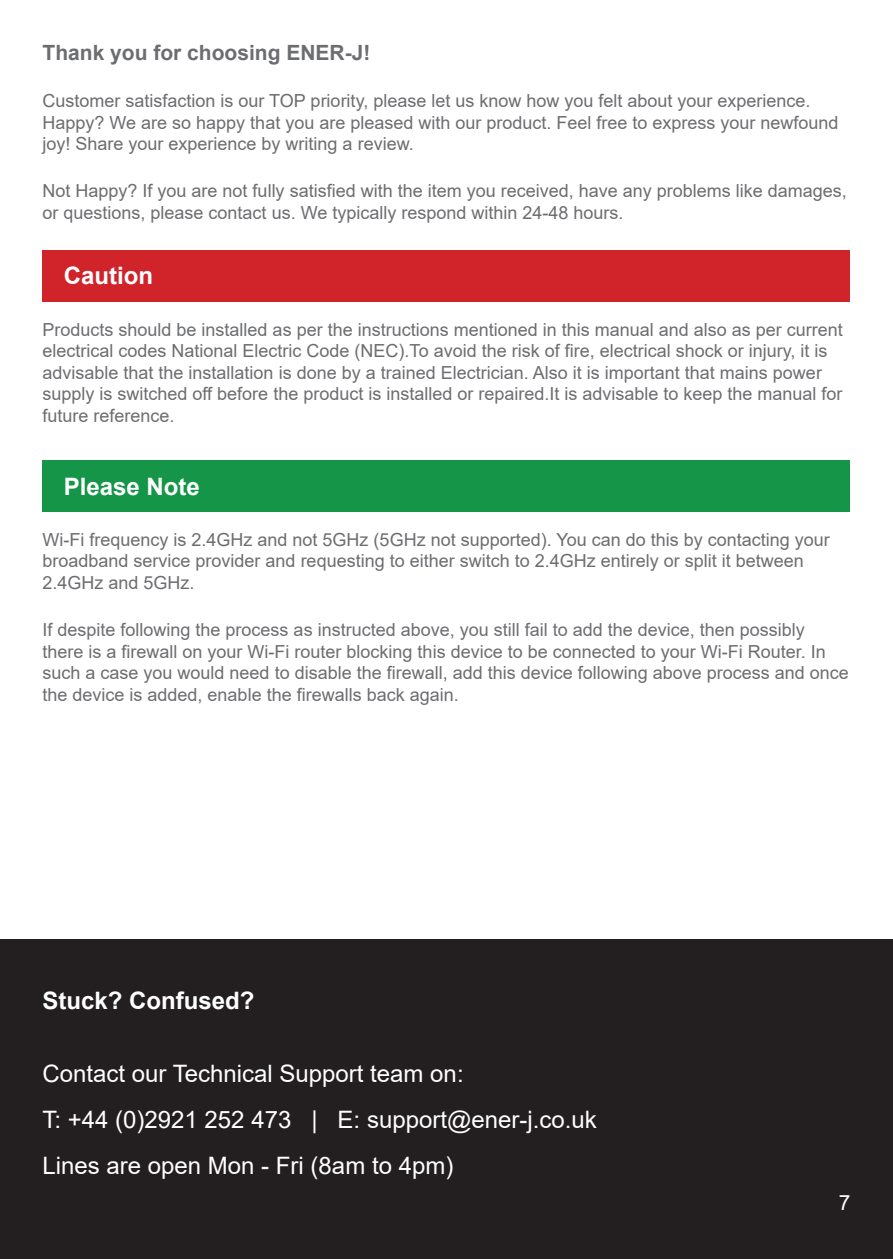
<style>
.page{position:relative;width:893px;height:1259px;background:#fff}
.page>*{position:absolute;margin:0;border:0;box-sizing:border-box;transform-origin:0 0}
.t1{font:24px/45.9px "Arial";color:#fff}
.t2{font:700 24px "Arial";color:#fff}
.t3{font:700 21px "Arial";color:#6c6d70}
.t4{font:21px "Arial";color:#fff}
.t5{font:18px/21.6px "Arial";color:#6c6d70}
</style>
<div class="page">
<div style="left:43px;top:250px;width:807px;height:51px;background:#d1232a"></div>
<div style="left:43px;top:460px;width:807px;height:51px;background:#159547"></div>
<div style="left:0;top:940px;width:893px;height:319px;background:#231f20"></div>
<p class="t3" style="left:43px;top:38px;width:329px">Thank you for choosing ENER-J!</p>
<p class="t5" style="left:43px;top:90px;width:798px">Customer satisfaction is our TOP priority, please let us know how you felt about your experience.<br>Happy? We are so happy that you are pleased with our product. Feel free to express your newfound joy! Share your experience by writing a review.</p>
<p class="t5" style="left:43px;top:180px;width:806px">Not Happy? If you are not fully satisfied with the item you received, have any problems like damages, or questions, please contact us. We typically respond within 24-48 hours.</p>
<h1 class="t2" style="left:64px;top:259px;width:91px">Caution</h1>
<p class="t5" style="left:43px;top:318px;width:802px">Products should be installed as per the instructions mentioned in this manual and also as per current electrical codes National Electric Code (NEC).To avoid the risk of fire, electrical shock or injury, it is advisable that the installation is done by a trained Electrician. Also it is important that mains power supply is switched off before the product is installed or repaired.It is advisable to keep the manual for future reference.</p>
<h1 class="t2" style="left:64px;top:469px;width:138px">Please Note</h1>
<p class="t5" style="left:43px;top:528px;width:789px">Wi-Fi frequency is 2.4GHz and not 5GHz (5GHz not supported). You can do this by contacting your broadband service provider and requesting to either switch to 2.4GHz entirely or split it between<br>2.4GHz and 5GHz.</p>
<p class="t5" style="left:43px;top:619px;width:808px">If despite following the process as instructed above, you still fail to add the device, then possibly there is a firewall on your Wi-Fi router blocking this device to be connected to your Wi-Fi Router. In such a case you would need to disable the firewall, add this device following above process and once the device is added, enable the firewalls back again.</p>
<h1 class="t2" style="left:43px;top:983px;width:214px">Stuck? Confused?</h1>
<h1 class="t1" style="left:43px;top:1050px;width:556px">Contact our Technical Support team on:<br>T: +44 (0)2921 252 473 | E: support@ener-j.co.uk<br>Lines are open Mon - Fri (8am to 4pm)</h1>
<p class="t4" style="left:839px;top:1188px;width:13px">7</p>
</div>
